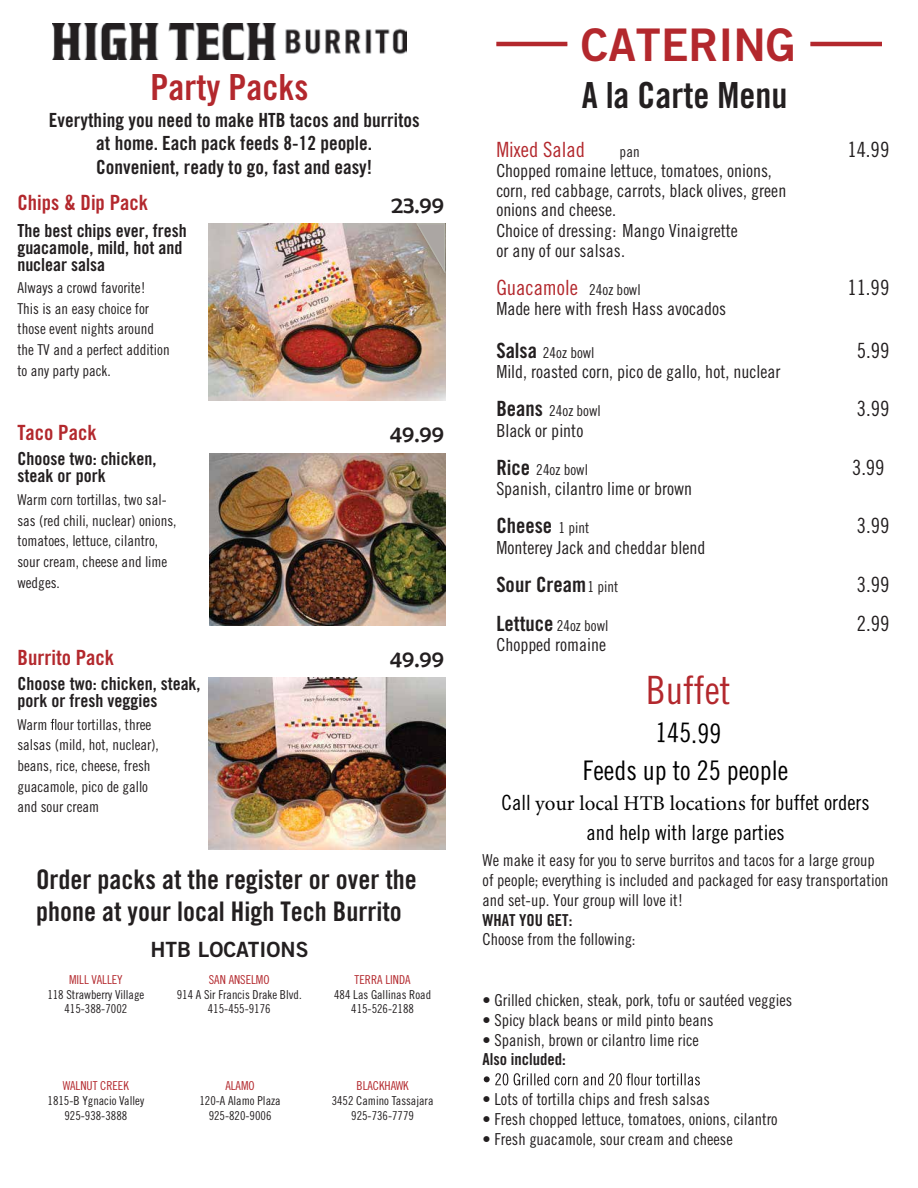
<style>
.page{position:relative;width:918px;height:1188px;background:#fff}
.page>*{position:absolute;margin:0;border:0;box-sizing:border-box;transform-origin:0 0}
.t1{font:45px "Trade Gothic LT Std Bd 2";color:#b3282d}
.t2{font:39px "Trade Gothic LT Std Cn 18";color:#b3282d}
.t3{font:36px "Trade Gothic LT Std Bd Cn 20";color:#231f20}
.t4{font:36px "Trade Gothic LT Std Bd Cn 20";color:#b3282d}
.t5{font:27px/32.4px "Trade Gothic LT Std Bd Cn 20";color:#231f20}
.t6{font:27px "Trade Gothic LT Std Cn 18";color:#000}
.t7{font:24px "Berlin Sans FB";color:#231f20}
.t8{font:21px "Minion Pro";color:#000}
.t9{font:21px "Trade Gothic LT Std Cn 18";color:#231f20}
.t10{font:21px "Trade Gothic LT Std Bd Cn 20";color:#b3282d}
.t11{font:21px "Trade Gothic LT Std Cn 18";color:#b3282d}
.t12{font:21px "Trade Gothic LT Std Bd Cn 20";color:#231f20}
.t13{font:21px "Trade Gothic LT Std Cn 18";color:#000}
.t14{font:21px "Trade Gothic LT Std Bd 2";color:#231f20}
.t15{font:19.5px/23.4px "Trade Gothic LT Std Bd Cn 20";color:#231f20;text-align:center}
.t16{font:18px/20px "Trade Gothic LT Std Cn 18";color:#231f20}
.t17{font:18px/17px "Trade Gothic LT Std Bd Cn 20";color:#231f20}
.t18{font:16.5px/19.8px "Trade Gothic LT Std Cn 18";color:#231f20}
.t19{font:16.5px "Trade Gothic LT Std Bd Cn 20";color:#231f20}
.t20{font:15px/20.7px "Trade Gothic LT Std Cn 18";color:#231f20}
.t21{font:12.3px/14.7px "Trade Gothic LT Std Cn 18";color:#231f20;text-align:center}
.t22{font:12.3px "Trade Gothic LT Std Cn 18";color:#b3282d}
.s1{font-size:15px;color:#231f20}
.s2{font-family:"Trade Gothic LT Std Bd Cn 20";font-size:21px}
.s3{font-family:"Trade Gothic LT Std Cn 18";font-size:15px}
.s4{font-family:"Trade Gothic LT Std Cn 18"}
</style>
<div class="page">
<img style="left:209px;top:453px;width:237px;height:172px">
<svg style="left:51px;top:719px;width:5px;height:11px"></svg>
<img style="left:209px;top:677px;width:237px;height:172px">
<img style="left:209px;top:223px;width:237px;height:177px">
<svg style="left:416px;top:223px;width:29px;height:51px"></svg>
<svg style="left:484px;top:1073px;width:216px;height:12px"></svg>
<img style="left:53px;top:23px;width:353px;height:36px">
<hr style="left:810px;top:42px;width:72px;height:4px;background:#b3282d">
<hr style="left:496px;top:42px;width:71px;height:4px;background:#b3282d">
<h3 class="t4" style="left:151px;top:66px;width:159px">Party Packs</h3>
<p class="t15" style="left:49px;top:108px;width:372px">Everything you need to make HTB tacos and burritos at home. Each pack feeds 8-12 people.<br>Convenient, ready to go, fast and easy!</p>
<p class="t10" style="left:17px;top:190px;width:132px">Chips &amp; Dip Pack</p>
<p class="t17" style="left:17px;top:222px;width:171px">The best chips ever, fresh guacamole, mild, hot and nuclear salsa</p>
<p class="t20" style="left:17px;top:277px;width:154px">Always a crowd favorite!<br>This is an easy choice for those event nights around the TV and a perfect addition to any party pack.</p>
<p class="t10" style="left:17px;top:419px;width:81px">Taco Pack</p>
<p class="t17" style="left:17px;top:450px;width:141px">Choose two: chicken, steak or pork</p>
<p class="t20" style="left:17px;top:489px;width:161px">Warm corn tortillas, two sal&shy;sas (red chili, nuclear) onions, tomatoes, lettuce, cilantro, sour cream, cheese and lime wedges.</p>
<p class="t10" style="left:17px;top:645px;width:98px">Burrito Pack</p>
<p class="t17" style="left:17px;top:675px;width:185px">Choose two: chicken, steak, pork or fresh veggies</p>
<p class="t20" style="left:17px;top:714px;width:143px">Warm our tortillas, three salsas (mild, hot, nuclear), beans, rice, cheese, fresh guacamole, pico de gallo and sour cream</p>
<h3 class="t7" style="left:392px;top:191px;width:54px">23.99</h3>
<h3 class="t7" style="left:390px;top:421px;width:56px">49.99</h3>
<h3 class="t7" style="left:390px;top:645px;width:56px">49.99</h3>
<h3 class="t5" style="left:36px;top:863px;width:382px">Order packs at the register or over the phone at your local High Tech Burrito</h3>
<p class="t22" style="left:69px;top:972px;width:55px">MILL VALLEY</p>
<p class="t21" style="left:47px;top:987px;width:98px">118 Strawberry Village<br>415-388-7002</p>
<p class="t14" style="left:150px;top:937px;width:160px">HTB LOCATIONS</p>
<p class="t22" style="left:209px;top:972px;width:62px">SAN ANSELMO</p>
<p class="t21" style="left:177px;top:987px;width:126px">914 A Sir Francis Drake Blvd.<br>415-455-9176</p>
<p class="t22" style="left:355px;top:972px;width:58px">TERRA LINDA</p>
<p class="t21" style="left:334px;top:987px;width:98px">484 Las Gallinas Road<br>415-526-2188</p>
<p class="t22" style="left:63px;top:1078px;width:68px">WALNUT CREEK</p>
<p class="t21" style="left:48px;top:1093px;width:98px">1815-B Ygnacio Valley<br>925-938-3888</p>
<p class="t22" style="left:225px;top:1078px;width:31px">ALAMO</p>
<p class="t21" style="left:199px;top:1093px;width:83px">120-A Alamo Plaza<br>925-820-9006</p>
<p class="t22" style="left:357px;top:1078px;width:54px">BLACKHAWK</p>
<p class="t21" style="left:332px;top:1093px;width:103px">3452 Camino Tassajara<br>925-736-7779</p>
<h1 class="t1" style="left:581px;top:17px;width:217px">CATERING</h1>
<h3 class="t3" style="left:582px;top:73px;width:207px">A la Carte Menu</h3>
<p class="t11" style="left:496px;top:137px;width:90px">Mixed Salad</p>
<p class="t20" style="left:620px;top:141px;width:22px">pan</p>
<p class="t9" style="left:847px;top:137px;width:43px">14.99</p>
<p class="t16" style="left:496px;top:160px;width:291px">Chopped romaine lettuce, tomatoes, onions, corn, red cabbage, carrots, black olives, green onions and cheese.<br>Choice of dressing: Mango Vinaigrette<br>or any of our salsas.</p>
<p class="t11" style="left:496px;top:275px;width:146px">Guacamole <span class="s1">24oz bowl</span></p>
<p class="t9" style="left:847px;top:275px;width:43px">11.99</p>
<p class="t16" style="left:496px;top:298px;width:231px">Made here with fresh Hass avocados</p>
<p class="t20" style="left:496px;top:342px;width:100px"><span class="s2">Salsa</span> 24oz bowl</p>
<p class="t9" style="left:857px;top:338px;width:34px">5.99</p>
<p class="t16" style="left:496px;top:362px;width:286px">Mild, roasted corn, pico de gallo, hot, nuclear</p>
<p class="t20" style="left:496px;top:401px;width:106px"><span class="s2">Beans</span> 24oz bowl</p>
<p class="t9" style="left:857px;top:396px;width:34px">3.99</p>
<p class="t16" style="left:496px;top:420px;width:89px">Black or pinto</p>
<p class="t20" style="left:496px;top:459px;width:93px"><span class="s2">Rice</span> 24oz bowl</p>
<p class="t9" style="left:852px;top:455px;width:34px">3.99</p>
<p class="t16" style="left:496px;top:479px;width:197px">Spanish, cilantro lime or brown</p>
<p class="t12" style="left:496px;top:513px;width:94px">Cheese <span class="s3">1 pint</span></p>
<p class="t9" style="left:857px;top:513px;width:34px">3.99</p>
<p class="t16" style="left:496px;top:537px;width:211px">Monterey Jack and cheddar blend</p>
<p class="t12" style="left:496px;top:571px;width:123px">Sour Cream <span class="s3">1 pint</span></p>
<p class="t9" style="left:857px;top:572px;width:34px">3.99</p>
<p class="t20" style="left:496px;top:615px;width:114px"><span class="s2">Lettuce</span> 24oz bowl</p>
<p class="t9" style="left:857px;top:611px;width:34px">2.99</p>
<p class="t16" style="left:496px;top:634px;width:111px">Chopped romaine</p>
<h2 class="t2" style="left:646px;top:667px;width:86px">Buffet</h2>
<h3 class="t6" style="left:656px;top:716px;width:67px;rotate:1deg">145.99</h3>
<h3 class="t6" style="left:583px;top:754px;width:207px">Feeds up to 25 people</h3>
<p class="t8" style="left:502px;top:789px;width:370px"><span class="s4">Call</span> your local HTB locations <span class="s4">for buffet orders</span></p>
<p class="t13" style="left:586px;top:820px;width:200px">and help with large parties</p>
<p class="t18" style="left:483px;top:850px;width:407px">We make it easy for you to serve burritos and tacos for a large group of people; everything is included and packaged for easy transportation and set-up. Your group will love it!</p>
<p class="t19" style="left:483px;top:910px;width:91px">WHAT YOU GET:</p>
<p class="t18" style="left:483px;top:929px;width:155px">Choose from the following:</p>
<p class="t18" style="left:483px;top:990px;width:311px">• Grilled chicken, steak, pork, tofu or sautéed veggies</p>
<p class="t18" style="left:483px;top:1010px;width:232px">• Spicy black beans or mild pinto beans</p>
<p class="t18" style="left:483px;top:1030px;width:218px">• Spanish, brown or cilantro lime rice</p>
<p class="t19" style="left:483px;top:1050px;width:85px">Also included:</p>
<p class="t18" style="left:483px;top:1089px;width:229px">• Lots of tortilla chips and fresh salsas</p>
<p class="t18" style="left:483px;top:1109px;width:297px">• Fresh chopped lettuce, tomatoes, onions, cilantro</p>
<p class="t18" style="left:483px;top:1129px;width:252px">• Fresh guacamole, sour cream and cheese</p>
</div>
